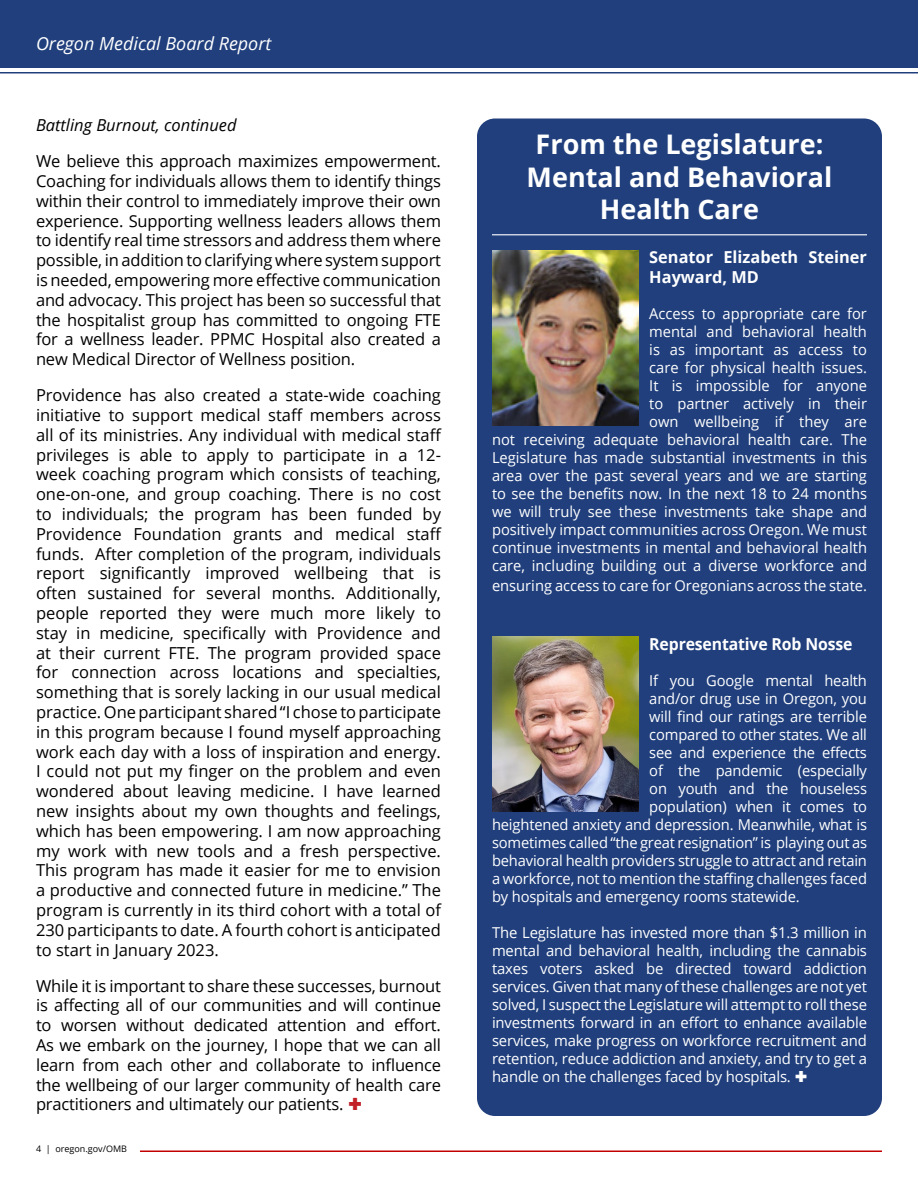
<style>
.page{position:relative;width:918px;height:1188px;background:#fff}
.page>*{position:absolute;margin:0;border:0;box-sizing:border-box;transform-origin:0 0}
.t1{font:700 27px/32.4px "Open Sans";color:#fff;text-align:center}
.t2{font:italic 18px "Open Sans";color:#fff}
.t3{font:16.5px/19.8px "Open Sans";letter-spacing:-.01em;color:#000101;text-align:justify}
.t4{font:700 16.5px/19.8px "Open Sans";color:#fff}
.t5{font:italic 16.5px "Open Sans";color:#000101}
.t6{font:700 16.5px "Open Sans";color:#fff;scale:.96 1}
.t7{font:15px/18px "Open Sans";color:#fff;text-align:right}
.t8{font:9px "Open Sans";color:#000101}
.s1{color:#000}
</style>
<div class="page">
<div style="left:477px;top:118px;width:405px;height:998px;background:#203f7c;border-radius:18px"></div>
<div style="left:0;top:0;width:918px;height:68px;background:#203f7c"></div>
<hr style="left:0;top:72px;width:918px;height:2px;background:#203e7c">
<hr style="left:140px;top:1150px;width:742px;height:2px;background:#c20000">
<hr style="left:492px;top:234px;width:375px;height:1px;background:#fff">
<img style="left:492px;top:637px;width:147px;height:175px">
<img style="left:492px;top:250px;width:147px;height:175px">
<p class="t2" style="left:36px;top:31px;width:237px">Oregon Medical Board Report</p>
<p class="t5" style="left:36px;top:114px;width:202px">Battling Burnout, continued</p>
<p class="t3" style="left:36px;top:151px;width:407px">We believe this approach maximizes empowerment.<br>Coaching for individuals allows them to identify things within their control to immediately improve their own experience. Supporting wellness leaders allows them to identify real time stressors and address them where possible, in addition to clarifying where system support is needed, empowering more effective communication and advocacy. This project has been so successful that the hospitalist group has committed to ongoing FTE for a wellness leader. PPMC Hospital also created a new Medical Director of Wellness position.</p>
<p class="t3" style="left:36px;top:385px;width:407px">Providence has also created a state-wide coaching initiative to support medical staff members across all of its ministries. Any individual with medical staff privileges is able to apply to participate in a 12- week coaching program which consists of teaching, one-on-one, and group coaching. There is no cost to individuals; the program has been funded by Providence Foundation grants and medical staff funds. After completion of the program, individuals report significantly improved wellbeing that is often sustained for several months. Additionally, people reported they were much more likely to stay in medicine, specifically with Providence and at their current FTE. The program provided space for connection across locations and specialties, something that is sorely lacking in our usual medical practice. One participant shared “I chose to participate in this program because I found myself approaching work each day with a loss of inspiration and energy.<br>I could not put my finger on the problem and even wondered about leaving medicine. I have learned new insights about my own thoughts and feelings, which has been empowering. I am now approaching my work with new tools and a fresh perspective.<br>This program has made it easier for me to envision a productive and connected future in medicine.” The program is currently in its third cohort with a total of 230 participants to date. A fourth cohort is anticipated to start in January 2023.</p>
<p class="t3" style="left:36px;top:975px;width:407px">While it is important to share these successes, burnout is affecting all of our communities and will continue to worsen without dedicated attention and effort.<br>As we embark on the journey, I hope that we can all learn from each other and collaborate to influence the wellbeing of our larger community of health care practitioners and ultimately our patients.</p>
<p class="t8" style="left:36px;top:1143px;width:93px"><span class="s1">4 |</span> oregon.gov/OMB</p>
<h1 class="t1" style="left:527px;top:127px;width:307px">From the Legislature:<br>Mental and Behavioral<br>Health Care</h1>
<p class="t4" style="left:649px;top:247px;width:219px">Senator Elizabeth Steiner<br>Hayward, MD</p>
<p class="t7" style="left:492px;top:304px;width:377px">Access to appropriate care for<br>mental and behavioral health<br>is as important as access to<br>care for physical health issues.<br>It is impossible for anyone<br>to partner actively in their<br>own wellbeing if they are<br>not receiving adequate behavioral health care. The Legislature has made substantial investments in this area over the past several years and we are starting to see the benefits now. In the next 18 to 24 months we will truly see these investments take shape and positively impact communities across Oregon. We must continue investments in mental and behavioral health care, including building out a diverse workforce and</p>
<p class="t7" style="left:492px;top:576px;width:377px">ensuring access to care for Oregonians across the state.</p>
<p class="t6" style="left:649px;top:632px;width:213px">Representative Rob Nosse</p>
<p class="t7" style="left:649px;top:671px;width:219px">If you Google mental health</p>
<p class="t7" style="left:649px;top:689px;width:219px">and/or drug use in Oregon, you</p>
<p class="t7" style="left:649px;top:707px;width:219px">will find our ratings are terrible</p>
<p class="t7" style="left:649px;top:725px;width:219px">compared to other states. We all</p>
<p class="t7" style="left:649px;top:743px;width:219px">see and experience the effects</p>
<p class="t7" style="left:649px;top:761px;width:219px">of the pandemic (especially</p>
<p class="t7" style="left:649px;top:779px;width:219px">on youth and the houseless</p>
<p class="t7" style="left:649px;top:797px;width:219px">population) when it comes to</p>
<p class="t7" style="left:492px;top:815px;width:377px">heightened anxiety and depression. Meanwhile, what is</p>
<p class="t7" style="left:492px;top:833px;width:377px">sometimes called “the great resignation” is playing out as</p>
<p class="t7" style="left:492px;top:851px;width:376px">behavioral health providers struggle to attract and retain</p>
<p class="t7" style="left:492px;top:869px;width:377px">a workforce, not to mention the staffing challenges faced</p>
<p class="t7" style="left:492px;top:887px;width:309px">by hospitals and emergency rooms statewide.</p>
<p class="t7" style="left:492px;top:923px;width:377px;text-align:justify">The Legislature has invested more than $1.3 million in mental and behavioral health, including the cannabis taxes voters asked be directed toward addiction services. Given that many of these challenges are not yet solved, I suspect the Legislature will attempt to roll these investments forward in an effort to enhance available services, make progress on workforce recruitment and retention, reduce addiction and anxiety, and try to get a handle on the challenges faced by hospitals.</p>
</div>
